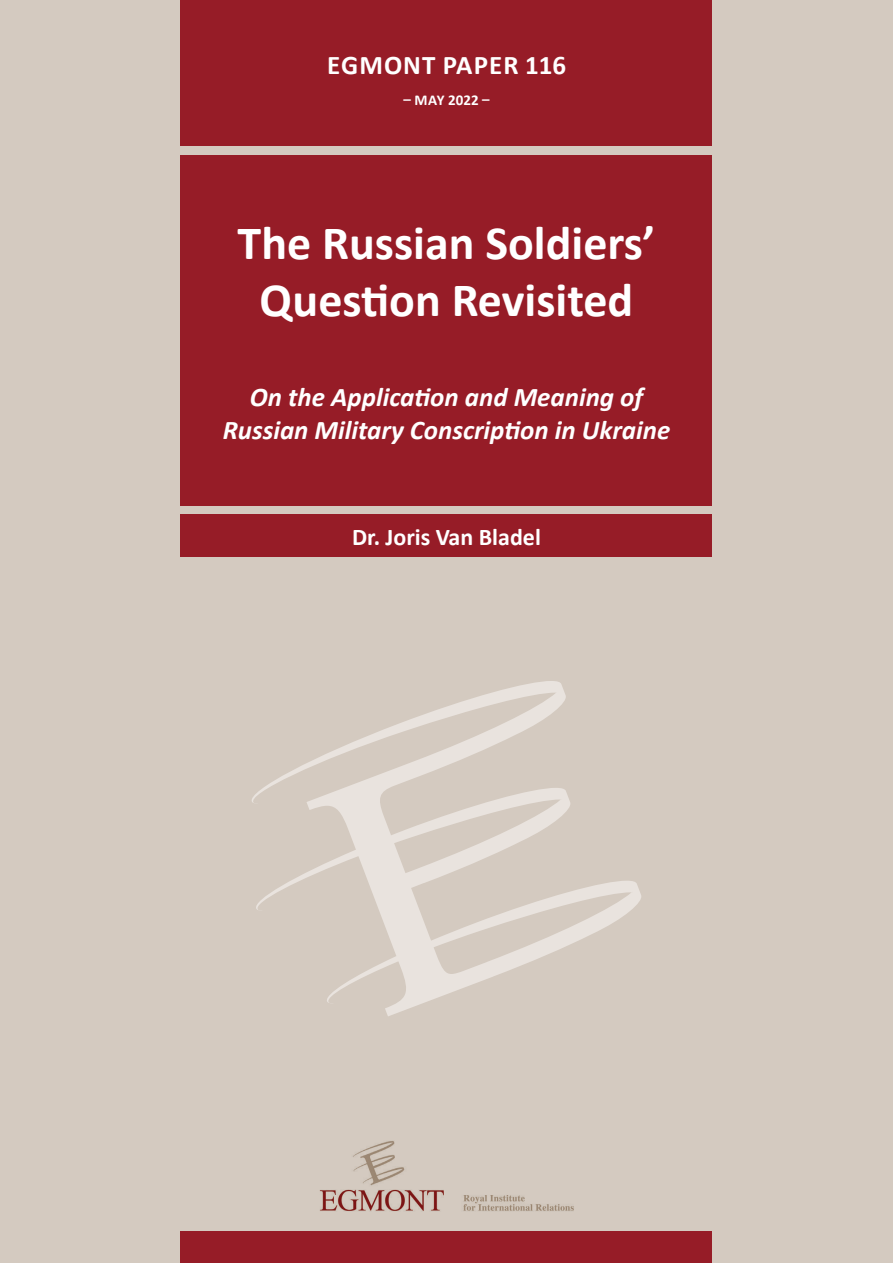
<style>
.page{position:relative;width:893px;height:1263px;background:#d4cac0}
.page>*{position:absolute;margin:0;border:0;box-sizing:border-box;transform-origin:0 0}
.t1{font:700 48px/57.6px "Calibri";color:#fff;text-align:center}
.t2{font:italic 700 27px/32.4px "Calibri";color:#fff;text-align:center}
.t3{font:700 27px "Calibri";letter-spacing:.04em;color:#fff}
.t4{font:700 24px "Calibri";color:#fff}
.t5{font:700 15px "Calibri";color:#fff}
</style>
<div class="page">
<div style="left:181px;top:155px;width:531px;height:351px;background:#961c27"></div>
<svg style="left:252px;top:681px;width:389px;height:335px"></svg>
<div style="left:181px;top:0;width:531px;height:145px;background:#961c27"></div>
<div style="left:181px;top:514px;width:531px;height:43px;background:#961c27"></div>
<div style="left:181px;top:1231px;width:531px;height:32px;background:#961c27"></div>
<img style="left:319px;top:1141px;width:255px;height:70px">
<p class="t3" style="left:327px;top:46px;width:240px">EGMONT PAPER 116</p>
<p class="t5" style="left:403px;top:89px;width:88px">– MAY 2022 –</p>
<h1 class="t1" style="left:238px;top:213px;width:419px">The Russian Soldiers’<br>Question Revisited</h1>
<h1 class="t2" style="left:223px;top:380px;width:449px">On the Application and Meaning of<br>Russian Military Conscription in Ukraine</h1>
<p class="t4" style="left:352px;top:520px;width:190px">Dr. Joris Van Bladel</p>
</div>
